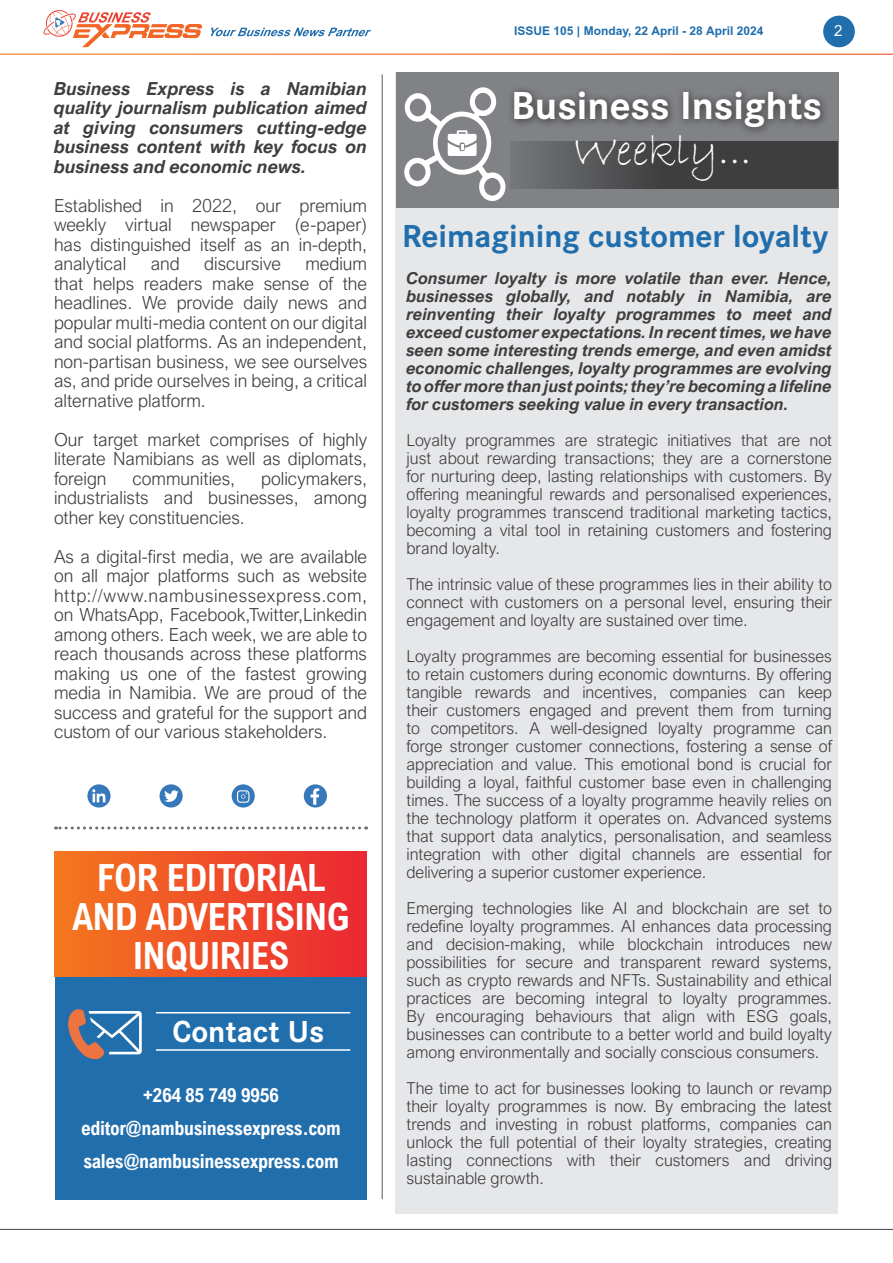
<style>
.page{position:relative;width:893px;height:1263px;background:#fff}
.page>*{position:absolute;margin:0;border:0;box-sizing:border-box;transform-origin:0 0}
.t1{font:45px "Bradley Hand ITC";color:#fff}
.t2{font:700 40.5px "Corporate S";color:#fff}
.t3{font:700 37.5px/39px "Arial Nova Cond";letter-spacing:-.02em;color:#fff;text-align:center}
.t4{font:700 33px "Corporate S";color:#216ead}
.t5{font:700 31.5px "Corporate S";color:#fff}
.t6{font:700 19.5px/33px "Arial Nova Cond";letter-spacing:-.02em;color:#fff;text-align:center}
.t7{font:300 18px/19.5px "Arial Nova";color:#3e3e3f;text-align:justify}
.t8{font:italic 700 18px/19.5px "Arial Nova";color:#3e3e3f;text-align:justify}
.t9{font:300 16.5px/18px "Arial Nova";color:#3e3e3f;text-align:justify}
.t10{font:italic 700 16.5px/18px "Arial Nova";color:#3e3e3f;text-align:justify}
.t11{font:15px "Arial Nova";color:#fff}
.t12{font:12px "Arial GEO Bold";color:#216ead}
</style>
<div class="page">
<hr style="left:0;top:1229px;width:893px;height:1px;background:#57585a">
<div style="left:823px;top:16px;width:32px;height:31px;background:#216ead;border-radius:50%"></div>
<svg style="left:43px;top:10px;width:160px;height:37px"></svg>
<svg style="left:211px;top:28px;width:160px;height:8px"></svg>
<div style="left:395px;top:72px;width:442px;height:1141px;background:#e6e7e9"></div>
<div style="left:396px;top:72px;width:442px;height:136px;background:#808285"></div>
<div style="left:55px;top:851px;width:311px;height:349px;background:#216ead"></div>
<div style="left:55px;top:851px;width:311px;height:126px;background:linear-gradient(to right,#f4771f,#eb2733)"></div>
<hr style="left:382px;top:74px;width:1px;height:1125px;background:#6c6d70">
<svg style="left:56px;top:826px;width:304px;height:3px"></svg>
<svg style="left:68px;top:1009px;width:74px;height:50px"></svg>
<hr style="left:156px;top:1049px;width:194px;height:2px;background:#fff">
<hr style="left:156px;top:1012px;width:194px;height:1px;background:#fff">
<div style="left:507px;top:85px;width:322px;height:51px;background:#231f20;opacity:.75"></div>
<svg style="left:511px;top:141px;width:326px;height:48px;background:#4b4b4c"></svg>
<svg style="left:404px;top:87px;width:102px;height:114px"></svg>
<div style="left:304px;top:784px;width:23px;height:23px;background:#3678ba;border-radius:50%"></div>
<svg style="left:311px;top:788px;width:8px;height:17px"></svg>
<div style="left:232px;top:784px;width:23px;height:23px;background:#3678ba;border-radius:50%"></div>
<svg style="left:87px;top:784px;width:24px;height:23px"></svg>
<svg style="left:92px;top:789px;width:13px;height:13px"></svg>
<div style="left:160px;top:784px;width:23px;height:23px;background:#3678ba;border-radius:50%"></div>
<svg style="left:164px;top:790px;width:14px;height:12px"></svg>
<svg style="left:237px;top:790px;width:12px;height:13px"></svg>
<p class="t8" style="left:54px;top:79px;width:315px">Business Express is a Namibian quality journalism publication aimed at giving consumers cutting-edge business content with key focus on business and economic news.</p>
<p class="t7" style="left:54px;top:196px;width:315px">Established in 2022, our premium weekly virtual newspaper (e-paper) has distinguished itself as an in-depth, analytical</p>
<p class="t7" style="left:54px;top:254px;width:315px;text-indent:251px">medium that helps readers make sense of the headlines. We provide daily news and popular multi-media content on our digital and social platforms. As an independent, non-partisan business, we see ourselves as, and pride ourselves in being, a critical alternative platform.</p>
<p class="t7" style="left:54px;top:430px;width:315px">Our target market comprises of highly literate Namibians as well as diplomats, foreign</p>
<p class="t7" style="left:151px;top:254px;width:31px">and</p>
<p class="t7" style="left:204px;top:254px;width:78px">discursive</p>
<p class="t7" style="left:54px;top:469px;width:315px;text-indent:207px">policymakers, industrialists and businesses, among other key constituencies.</p>
<p class="t7" style="left:54px;top:547px;width:315px">As a digital-first media, we are available on all major platforms such as website http://www.nambusinessexpress.com, on WhatsApp, Facebook,Twitter,Linkedin among others. Each week, we are able to reach thousands across these platforms making us one of the fastest growing media in Namibia. We are proud of the success and grateful for the support and custom of our various stakeholders.</p>
<p class="t7" style="left:133px;top:469px;width:104px">communities,</p>
<h3 class="t3" style="left:73px;top:857px;width:279px">FOR EDITORIAL<br>AND ADVERTISING<br>INQUIRIES</h3>
<h3 class="t5" style="left:172px;top:1013px;width:153px">Contact Us</h3>
<p class="t6" style="left:81px;top:1078px;width:261px">+264 85 749 9956 editor@nambusinessexpress.com sales@nambusinessexpress.com</p>
<p class="t12" style="left:514px;top:22px;width:251px">ISSUE 105 | Monday, 22 April - 28 April 2024</p>
<p class="t11" style="left:834px;top:22px;width:10px">2</p>
<h2 class="t2" style="left:511px;top:83px;width:313px">Business Insights</h2>
<h1 class="t1" style="left:573px;top:122px;width:180px">Weekly...</h1>
<h3 class="t4" style="left:402px;top:218px;width:428px">Reimagining customer loyalty</h3>
<p class="t10" style="left:406px;top:269px;width:427px">Consumer loyalty is more volatile than ever. Hence, businesses globally, and notably in Namibia, are reinventing their loyalty programmes to meet and exceed customer expectations. In recent times, we have seen some interesting trends emerge, and even amidst economic challenges, loyalty programmes are evolving to offer more than just points; they’re becoming a lifeline for customers seeking value in every transaction.</p>
<p class="t9" style="left:406px;top:431px;width:427px">Loyalty programmes are strategic initiatives that are not just about rewarding transactions; they are a cornerstone for nurturing deep, lasting relationships with customers. By offering meaningful rewards and personalised experiences, loyalty programmes transcend traditional marketing tactics, becoming a vital tool in retaining customers and fostering brand loyalty.</p>
<p class="t9" style="left:406px;top:575px;width:427px">The intrinsic value of these programmes lies in their ability to connect with customers on a personal level, ensuring their engagement and loyalty are sustained over time.</p>
<p class="t9" style="left:406px;top:647px;width:427px">Loyalty programmes are becoming essential for businesses to retain customers during economic downturns. By offering tangible rewards and incentives, companies can keep their customers engaged and prevent them from turning to competitors. A well-designed loyalty programme can forge stronger customer connections, fostering a sense of appreciation and value. This emotional bond is crucial for building a loyal, faithful customer base even in challenging times. The success of a loyalty programme heavily relies on the technology platform it operates on. Advanced systems that support data analytics, personalisation, and seamless integration with other digital channels are essential for delivering a superior customer experience.</p>
<p class="t9" style="left:406px;top:899px;width:427px">Emerging technologies like AI and blockchain are set to redefine loyalty programmes. AI enhances data processing and decision-making, while blockchain introduces new possibilities for secure and transparent reward systems, such as crypto rewards and NFTs. Sustainability and ethical practices are becoming integral to loyalty programmes.<br>By encouraging behaviours that align with ESG goals, businesses can contribute to a better world and build loyalty among environmentally and socially conscious consumers.</p>
<p class="t9" style="left:406px;top:1079px;width:427px">The time to act for businesses looking to launch or revamp their loyalty programmes is now. By embracing the latest trends and investing in robust platforms, companies can unlock the full potential of their loyalty strategies, creating lasting connections with their customers and driving sustainable growth.</p>
</div>
